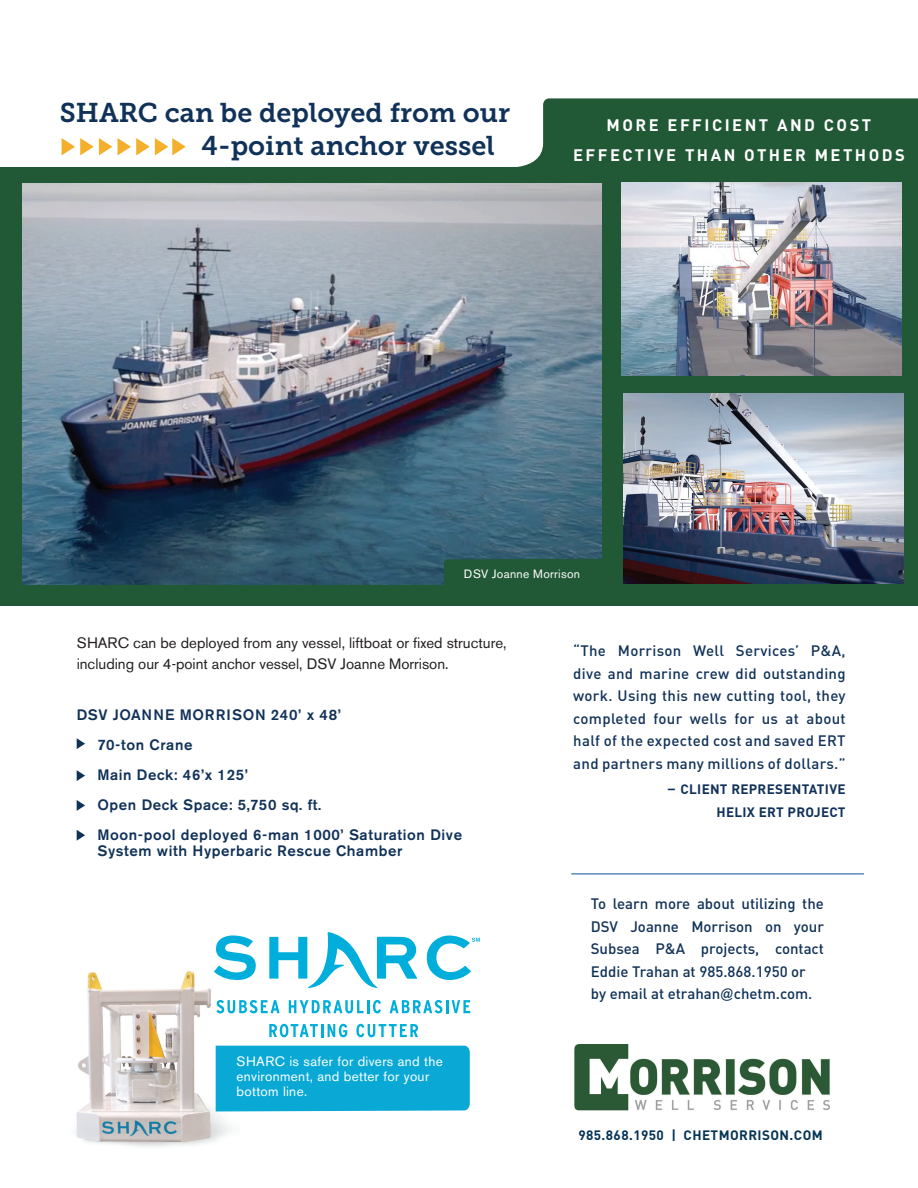
<style>
.page{position:relative;width:918px;height:1188px;background:#fff}
.page>*{position:absolute;margin:0;border:0;box-sizing:border-box;transform-origin:0 0}
.t1{font:27px/33px "Museo Slab 700";color:#113258}
.t2{font:700 16.5px "DIN";letter-spacing:.15em;color:#fff}
.t3{font:500 15px/22.5px "DIN";color:#113258;text-align:justify}
.t4{font:500 15px/30px "Akzidenz Grotesk BE";letter-spacing:.04em;color:#113258}
.t5{font:15px/21px "Akzidenz Grotesk BE";color:#231f20}
.t6{font:13.5px/15px "Akzidenz Grotesk BE";letter-spacing:.025em;color:#fff}
.t7{font:700 13.5px/22.5px "DIN";letter-spacing:.02em;color:#113258;text-align:right}
.t8{font:700 13.5px "DIN";letter-spacing:.03em;color:#063455}
.t9{font:12px "Akzidenz Grotesk BE";letter-spacing:.025em;color:#fff}
.s1{font-weight:500;font-size:16.5px}
.s2{font-family:"Akzidenz Grotesk BE"}
</style>
<div class="page">
<img style="left:575px;top:1045px;width:255px;height:87px">
<div style="left:0;top:167px;width:918px;height:439px;background:#215836"></div>
<img style="left:621px;top:183px;width:281px;height:192px">
<img style="left:23px;top:183px;width:579px;height:402px">
<svg style="left:77px;top:738px;width:8px;height:11px"></svg>
<svg style="left:118px;top:138px;width:68px;height:17px"></svg>
<svg style="left:62px;top:138px;width:50px;height:17px"></svg>
<svg style="left:77px;top:770px;width:8px;height:11px"></svg>
<svg style="left:77px;top:800px;width:8px;height:11px"></svg>
<svg style="left:77px;top:830px;width:8px;height:11px"></svg>
<svg style="left:517px;top:98px;width:401px;height:69px;background:#2f6343"></svg>
<svg style="left:444px;top:559px;width:158px;height:26px"></svg>
<hr style="left:571px;top:874px;width:293px;height:1px;background:#09539f">
<img style="left:623px;top:394px;width:281px;height:190px">
<img style="left:75px;top:971px;width:164px;height:176px">
<div style="left:216px;top:1046px;width:254px;height:65px;background:#0aa9d5"></div>
<svg style="left:216px;top:1000px;width:64px;height:13px"></svg>
<svg style="left:289px;top:1000px;width:92px;height:13px"></svg>
<svg style="left:390px;top:1000px;width:80px;height:13px"></svg>
<svg style="left:269px;top:1024px;width:78px;height:13px"></svg>
<svg style="left:356px;top:1024px;width:62px;height:13px"></svg>
<svg style="left:214px;top:935px;width:42px;height:46px"></svg>
<svg style="left:269px;top:932px;width:149px;height:56px"></svg>
<svg style="left:426px;top:935px;width:54px;height:46px"></svg>
<h1 class="t1" style="left:202px;top:96px;width:310px;text-indent:-142px">SHARC can be deployed from our<br>4-point anchor vessel</h1>
<p class="t2" style="left:607px;top:114px;width:29px">MORE</p>
<p class="t2" style="left:668px;top:114px;width:49px">EFFICIENT</p>
<p class="t2" style="left:777px;top:114px;width:60px">AN D COST</p>
<p class="t2" style="left:573px;top:144px;width:49px">EFFECTIVE</p>
<p class="t2" style="left:685px;top:144px;width:14px">THAN</p>
<p class="t2" style="left:744px;top:144px;width:14px">OTHER</p>
<p class="t2" style="left:815px;top:144px;width:29px">METHO</p>
<p class="t2" style="left:882px;top:144px;width:23px">DS</p>
<p class="t9" style="left:464px;top:567px;width:118px">DSV Joanne Morrison</p>
<p class="t5" style="left:77px;top:632px;width:432px">SHARC can be deployed from any vessel, liftboat or fixed structure, including our 4-point anchor vessel, DSV Joanne Morrison.</p>
<p class="t4" style="left:97px;top:700px;width:366px;text-indent:-21px">DSV Joanne Morrison 240’ x 48’<br>70-ton Crane<br>Main Deck: 46’x 125’<br>Open Deck Space: 5,750 sq. ft.<br>Moon-pool deployed 6-man 1000’ Saturation Dive</p>
<p class="t4" style="left:97px;top:836px;width:307px">System with Hyperbaric Rescue Chamber</p>
<p class="t6" style="left:236px;top:1053px;width:208px">SHARC is safer for divers and the environment, and better for your bottom line.</p>
<p class="t3" style="left:573px;top:639px;width:274px">“The Morrison Well Services’ P&amp;A, dive and marine crew did outstanding work. Using this new cutting tool, they completed four wells for us at about half of the expected cost and saved ERT and partners many millions of dollars.”</p>
<p class="t7" style="left:667px;top:777px;width:180px"><span class="s1">–</span> CLIENT REPRESENTATIVE<br>HELIX ERT PROJECT</p>
<p class="t3" style="left:591px;top:892px;width:235px;text-align:left">To learn more about utilizing the<br>DSV Joanne Morrison on your<br>Subsea P&amp;A projects, contact<br>Eddie Trahan at 985.868.1950 or by email at etrahan<span class="s2">@</span>chetm.com.</p>
<p class="t8" style="left:578px;top:1126px;width:244px">985.868.1950 | CHETMORRISON.COM</p>
</div>
